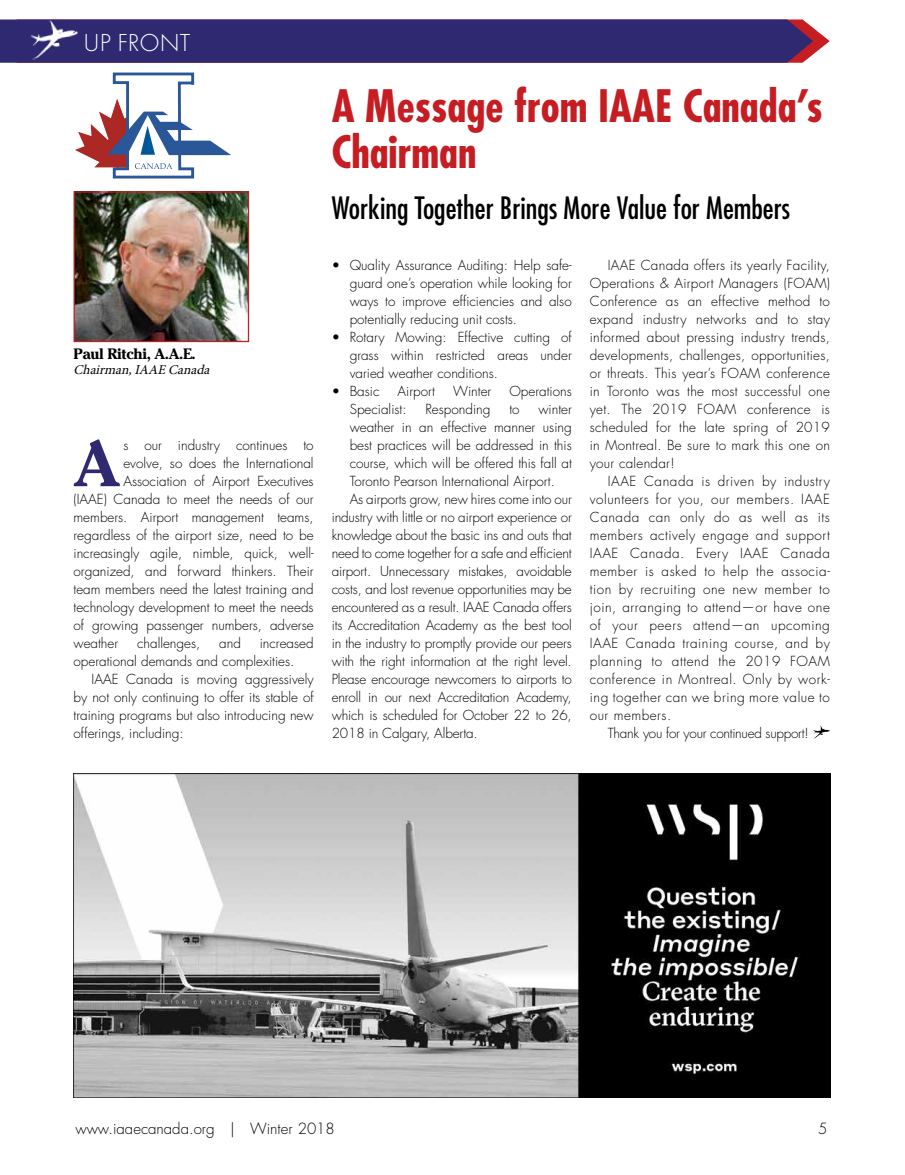
<style>
.page{position:relative;width:905px;height:1175px;background:#fff}
.page>*{position:absolute;margin:0;border:0;box-sizing:border-box;transform-origin:0 0}
.t1{font:700 64.65px "Cheltenham";color:#2e2970}
.t2{font:700 condensed 43.5px/46.5px "Futura";color:#c61d23}
.t3{font:condensed 30px "Futura";color:#000}
.t4{font:300 25.5px "Futura T";color:#fff}
.t5{font:300 15px "Futura";color:#000}
.t6{font:700 15px "Cheltenham";letter-spacing:-.025em;color:#000}
.t7{font:300 13.5px/18px "Futura";color:#000;text-align:justify}
.t8{font:300 13.5px "Futura";letter-spacing:.04em;color:#000}
.t9{font:300 13.5px "Futura";letter-spacing:-.02em;color:#000}
.t10{font:italic 13.5px "Minion Pro";color:#000}
</style>
<div class="page">
<img style="left:813px;top:725px;width:16px;height:13px">
<svg style="left:75px;top:73px;width:156px;height:105px"></svg>
<img style="left:76px;top:193px;width:171px;height:147px">
<div style="left:74px;top:191px;width:175px;height:151px;border:1px solid #c61d23"></div>
<svg style="left:0;top:19px;width:829px;height:44px;background:#372d71"></svg>
<img style="left:27px;top:19px;width:55px;height:42px">
<img style="left:74px;top:773px;width:756px;height:324px">
<h3 class="t4" style="left:84px;top:27px;width:108px">UP FRONT</h3>
<p class="t6" style="left:74px;top:345px;width:124px">Paul Ritchi, A.A.E.</p>
<p class="t10" style="left:74px;top:361px;width:142px">Chairman,IAAECanada</p>
<h1 class="t1" style="left:74px;top:423px;width:48px">A</h1>
<p class="t7" style="left:123px;top:436px;width:192px">s our industry continues to</p>
<p class="t7" style="left:123px;top:454px;width:192px">evolve, so does the International</p>
<p class="t7" style="left:123px;top:472px;width:192px">Association of Airport Executives</p>
<p class="t7" style="left:73px;top:490px;width:241px">(IAAE) Canada to meet the needs of our</p>
<p class="t7" style="left:73px;top:508px;width:241px">members. Airport management teams,</p>
<p class="t7" style="left:73px;top:526px;width:242px">regardless of the airport size, need to be</p>
<p class="t7" style="left:73px;top:544px;width:242px">increasingly agile, nimble, quick, well-</p>
<p class="t7" style="left:73px;top:562px;width:242px">organized, and forward thinkers. Their</p>
<p class="t7" style="left:73px;top:580px;width:241px">team members need the latest training and</p>
<p class="t7" style="left:73px;top:598px;width:242px">technology development to meet the needs</p>
<p class="t7" style="left:73px;top:616px;width:241px">of growing passenger numbers, adverse</p>
<p class="t7" style="left:73px;top:634px;width:46px">weather</p>
<p class="t7" style="left:137px;top:634px;width:65px">challenges,</p>
<p class="t7" style="left:219px;top:634px;width:23px">and</p>
<p class="t7" style="left:73px;top:634px;width:242px;text-indent:186px">increased operational demands and complexities.</p>
<p class="t7" style="left:73px;top:670px;width:242px;text-indent:18px">IAAE Canada is moving aggressively by not only continuing to offer its stable of training programs but also introducing new offerings, including:</p>
<h2 class="t2" style="left:332px;top:82px;width:492px">A Message from IAAE Canada’s<br>Chairman</h2>
<h3 class="t3" style="left:332px;top:190px;width:460px">Working Together Brings More Value for Members</h3>
<p class="t7" style="left:349px;top:256px;width:223px;text-indent:-18px">• Quality Assurance Auditing: Help safe&shy;guard one’s operation while looking for ways to improve efficiencies and also potentially reducing unit costs.</p>
<p class="t7" style="left:349px;top:328px;width:224px;text-indent:-18px">• Rotary Mowing: Effective cutting of grass within restricted areas under varied weather conditions.</p>
<p class="t7" style="left:331px;top:382px;width:49px">• Basic</p>
<p class="t7" style="left:397px;top:382px;width:39px">Airport</p>
<p class="t7" style="left:453px;top:382px;width:40px">Winter</p>
<p class="t7" style="left:509px;top:382px;width:64px">Operations</p>
<p class="t7" style="left:349px;top:400px;width:58px">Specialist:</p>
<p class="t7" style="left:425px;top:400px;width:67px">Responding</p>
<p class="t7" style="left:509px;top:400px;width:12px">to</p>
<p class="t7" style="left:538px;top:400px;width:35px">winter</p>
<p class="t7" style="left:349px;top:418px;width:224px">weather in an effective manner using</p>
<p class="t7" style="left:349px;top:436px;width:223px">best practices will be addressed in this</p>
<p class="t7" style="left:349px;top:454px;width:224px">course, which will be offered this fall at</p>
<p class="t7" style="left:349px;top:472px;width:207px">Toronto Pearson International Airport.</p>
<p class="t7" style="left:349px;top:490px;width:224px">As airports grow, new hires come into our</p>
<p class="t7" style="left:331px;top:508px;width:241px">industry with little or no airport experience or</p>
<p class="t7" style="left:331px;top:526px;width:242px">knowledge about the basic ins and outs that</p>
<p class="t7" style="left:331px;top:544px;width:242px">need to come together for a safe and efficient</p>
<p class="t7" style="left:331px;top:562px;width:242px">airport. Unnecessary mistakes, avoidable</p>
<p class="t7" style="left:331px;top:580px;width:241px">costs, and lost revenue opportunities may be</p>
<p class="t7" style="left:331px;top:598px;width:242px">encountered as a result. IAAE Canada offers</p>
<p class="t7" style="left:331px;top:616px;width:242px">its Accreditation Academy as the best tool</p>
<p class="t7" style="left:331px;top:634px;width:241px">in the industry to promptly provide our peers</p>
<p class="t7" style="left:331px;top:652px;width:242px">with the right information at the right level.</p>
<p class="t7" style="left:331px;top:670px;width:242px">Please encourage newcomers to airports to</p>
<p class="t7" style="left:331px;top:688px;width:242px">enroll in our next Accreditation Academy,</p>
<p class="t7" style="left:331px;top:706px;width:242px">which is scheduled for October 22 to 26,</p>
<p class="t7" style="left:331px;top:724px;width:147px">2018 in Calgary, Alberta.</p>
<p class="t7" style="left:589px;top:256px;width:242px;text-indent:18px">IAAE Canada offers its yearly Facility, Operations &amp; Airport Managers (FOAM)<br>Conference as an effective method to expand industry networks and to stay informed about pressing industry trends, developments, challenges, opportunities, or threats. This year’s FOAM conference in Toronto was the most successful one yet. The 2019 FOAM conference is scheduled for the late spring of 2019 in Montreal. Be sure to mark this one on your calendar!</p>
<p class="t8" style="left:607px;top:473px;width:224px">IAAE Canada is driven by industry</p>
<p class="t8" style="left:589px;top:491px;width:241px">volunteers for you, our members. IAAE</p>
<p class="t8" style="left:589px;top:509px;width:242px">Canada can only do as well as its</p>
<p class="t8" style="left:589px;top:527px;width:242px">members actively engage and support</p>
<p class="t8" style="left:589px;top:545px;width:242px">IAAE Canada. Every IAAE Canada</p>
<p class="t8" style="left:589px;top:563px;width:242px">member is asked to help the associa-</p>
<p class="t8" style="left:589px;top:581px;width:242px">tion by recruiting one new member to</p>
<p class="t8" style="left:589px;top:599px;width:242px">join, arranging to attend—or have one</p>
<p class="t8" style="left:589px;top:617px;width:241px">of your peers attend—an upcoming</p>
<p class="t8" style="left:589px;top:635px;width:242px">IAAE Canada training course, and by</p>
<p class="t8" style="left:589px;top:653px;width:242px">planning to attend the 2019 FOAM</p>
<p class="t8" style="left:589px;top:671px;width:242px">conference in Montreal. Only by work-</p>
<p class="t8" style="left:589px;top:689px;width:241px">ing together can we bring more value to</p>
<p class="t8" style="left:589px;top:707px;width:83px">our members.</p>
<p class="t9" style="left:607px;top:725px;width:202px">Thank you for your continued support!</p>
<p class="t5" style="left:75px;top:1119px;width:261px">www.iaaecanada.org | Winter 2018</p>
<p class="t5" style="left:818px;top:1119px;width:11px">5</p>
</div>
